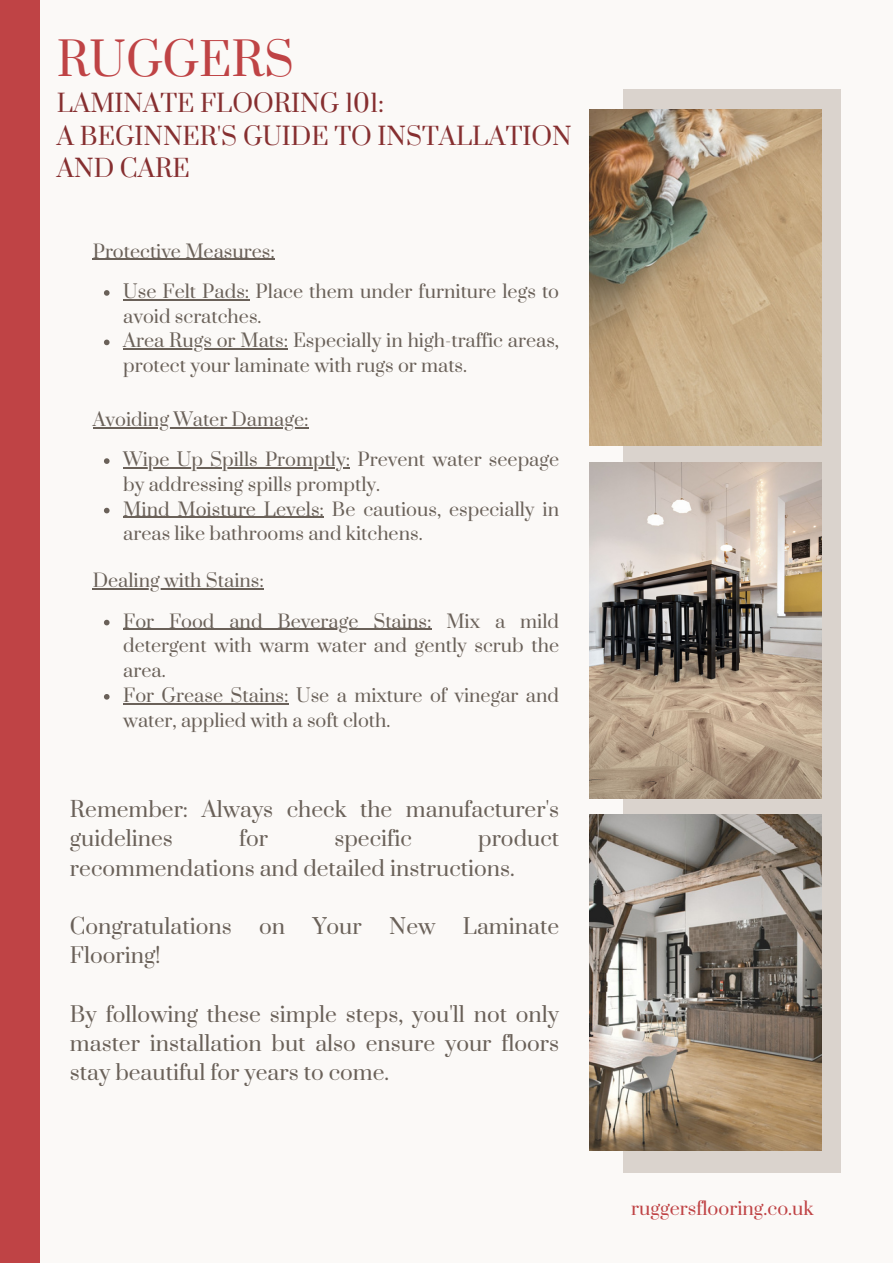
<style>
.page{position:relative;width:893px;height:1264px;background:#fff}
.page>*{position:absolute;margin:0;border:0;box-sizing:border-box;transform-origin:0 0}
.t1{font:45px "Prata";color:#bf4345}
.t2{font:24px/32.5px "Prata";color:#862f30}
.t3{font:21px/29.2px "Prata";color:#6a6159}
.t4{font:18px/24.8px "Prata";color:#6a6159}
.t5{font:18px "Prata";color:#bf4345}
</style>
<div class="page">
<div style="left:0;top:0;width:892px;height:1262px;background:#fbf9f7"></div>
<div style="left:623px;top:89px;width:217px;height:1084px;background:#dad3cd"></div>
<img style="left:589px;top:462px;width:232px;height:336px">
<img style="left:589px;top:814px;width:232px;height:336px">
<img style="left:589px;top:109px;width:232px;height:337px">
<svg style="left:104px;top:290px;width:5px;height:6px"></svg>
<hr style="left:123px;top:299px;width:126px;height:1px;background:#6a6159">
<svg style="left:104px;top:339px;width:5px;height:6px"></svg>
<hr style="left:123px;top:348px;width:165px;height:2px;background:#6a6159">
<div style="left:0;top:0;width:40px;height:1262px;background:#bf4345"></div>
<hr style="left:93px;top:259px;width:182px;height:1px;background:#6a6159">
<svg style="left:104px;top:458px;width:5px;height:6px"></svg>
<hr style="left:123px;top:467px;width:227px;height:1px;background:#6a6159">
<svg style="left:104px;top:508px;width:5px;height:5px"></svg>
<hr style="left:123px;top:517px;width:201px;height:1px;background:#6a6159">
<hr style="left:93px;top:427px;width:215px;height:1px;background:#6a6159">
<svg style="left:104px;top:619px;width:5px;height:6px"></svg>
<hr style="left:123px;top:628px;width:308px;height:2px;background:#6a6159">
<svg style="left:104px;top:694px;width:5px;height:5px"></svg>
<hr style="left:123px;top:703px;width:166px;height:1px;background:#6a6159">
<hr style="left:93px;top:588px;width:171px;height:1px;background:#6a6159">
<p class="t1" style="left:57px;top:31px;width:239px">RUGGERS</p>
<p class="t2" style="left:57px;top:88px;width:329px">LAMINATE FLOORING 101:</p>
<p class="t2" style="left:57px;top:121px;width:516px">A BEGINNER'S GUIDE TO INSTALLATION<br>AND CARE</p>
<p class="t4" style="left:93px;top:240px;width:184px">Protective Measures:</p>
<p class="t4" style="left:123px;top:280px;width:437px">Use Felt Pads: Place them under furniture legs to avoid scratches.</p>
<p class="t4" style="left:123px;top:329px;width:437px">Area Rugs or Mats: Especially in high-traffic areas, protect your laminate with rugs or mats.</p>
<p class="t4" style="left:93px;top:408px;width:217px">Avoiding Water Damage:</p>
<p class="t4" style="left:123px;top:448px;width:437px">Wipe Up Spills Promptly: Prevent water seepage by addressing spills promptly.</p>
<p class="t4" style="left:123px;top:497px;width:437px">Mind Moisture Levels: Be cautious, especially in areas like bathrooms and kitchens.</p>
<p class="t4" style="left:93px;top:569px;width:173px">Dealing with Stains:</p>
<p class="t4" style="left:123px;top:609px;width:437px;text-align:justify">For Food and Beverage Stains: Mix a mild detergent with warm water and gently scrub the area.</p>
<p class="t4" style="left:123px;top:683px;width:437px">For Grease Stains: Use a mixture of vinegar and water, applied with a soft cloth.</p>
<p class="t3" style="left:70px;top:796px;width:490px">Remember: Always check the manufacturer's guidelines</p>
<p class="t3" style="left:239px;top:825px;width:31px">for</p>
<p class="t3" style="left:334px;top:825px;width:79px">specific</p>
<p class="t3" style="left:70px;top:825px;width:490px;text-indent:408px">product recommendations and detailed instructions.</p>
<p class="t3" style="left:70px;top:912px;width:163px">Congratulations</p>
<p class="t3" style="left:259px;top:912px;width:27px">on</p>
<p class="t3" style="left:313px;top:912px;width:50px">Your</p>
<p class="t3" style="left:389px;top:912px;width:48px">New</p>
<p class="t3" style="left:463px;top:912px;width:98px">Laminate</p>
<p class="t3" style="left:70px;top:942px;width:92px">Flooring!</p>
<p class="t3" style="left:70px;top:1000px;width:490px;text-align:justify">By following these simple steps, you'll not only master installation but also ensure your floors stay beautiful for years to come.</p>
<p class="t5" style="left:631px;top:1196px;width:184px">ruggersflooring.co.uk</p>
</div>
